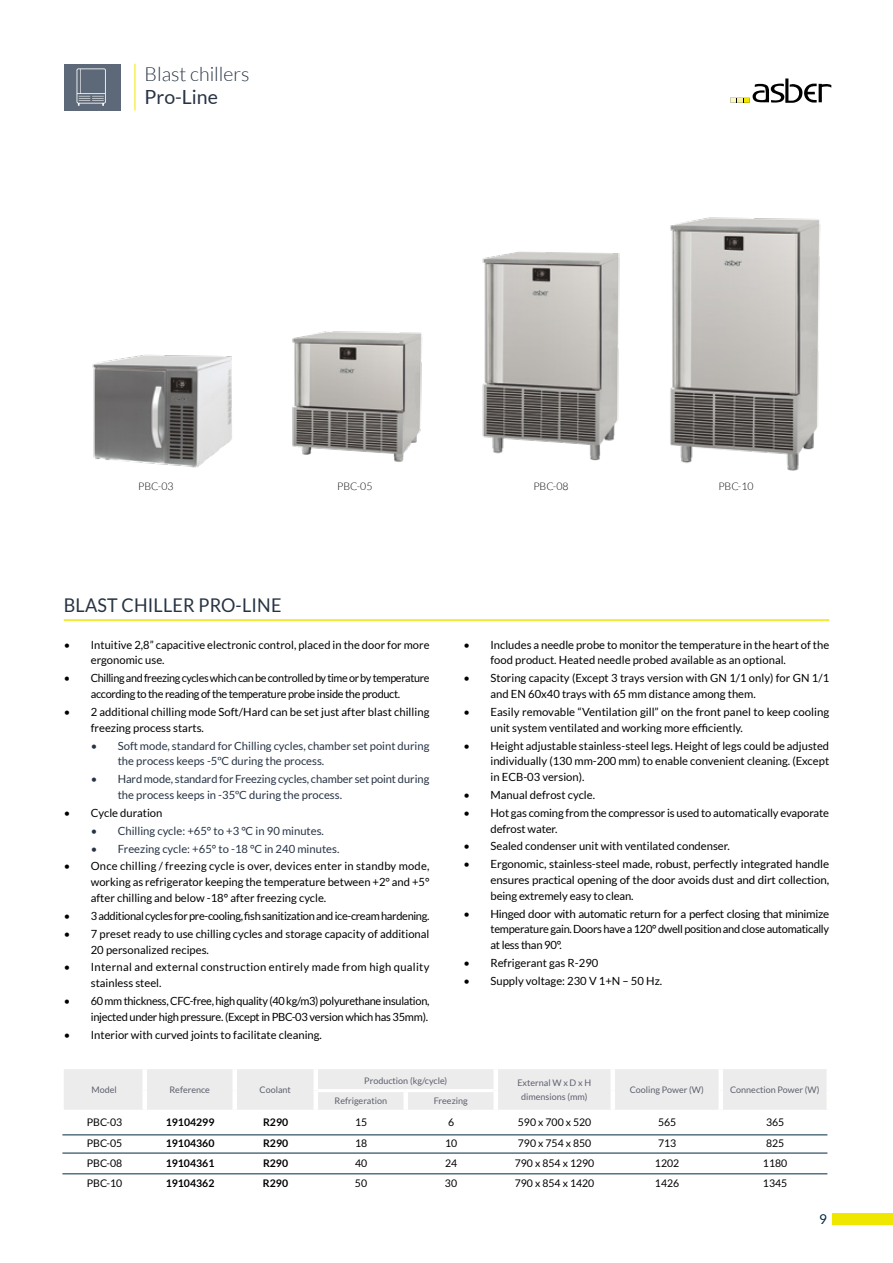
<style>
.page{position:relative;width:893px;height:1263px;background:#fff}
.page>*{position:absolute;margin:0;border:0;box-sizing:border-box;transform-origin:0 0}
.t1{font:300 19.5px "Lato";color:#273344}
.t2{font:19.5px "Lato";color:#273344}
.t3{font:18.9px "Lato";letter-spacing:.01em;color:#273344;scale:.95 1}
.t4{font:13.5px "Lato";color:#002a42}
.t5{font:11.25px/15.8px "Lato";color:#000}
.t6{font:11.25px/15.8px "Lato";color:#273344}
.t7{font:11.25px/15.8px "Lato";letter-spacing:-.03em;color:#000;text-align:center}
.t8{font:11.25px/15.8px "Lato";letter-spacing:-.025em;color:#000;text-align:right}
.t9{font:11.25px/15.8px "Lato";letter-spacing:.025em;color:#000}
.t10{font:10.5px "Lato";color:#000}
.t11{font:700 10.5px "Lato";color:#000}
.t12{font:300 10.5px "Lato";color:#000}
.t13{font:9px/13.5px "Lato";color:#5d5f6d;text-align:center}
.t14{font:9px "Lato";color:#5d5e6c}
</style>
<div class="page">
<svg style="left:730px;top:78px;width:101px;height:25px"></svg>
<div style="left:832px;top:1213px;width:61px;height:11px;background:#f0e700"></div>
<hr style="left:62px;top:1153px;width:765px;height:1px;background:#002a42">
<hr style="left:62px;top:1134px;width:765px;height:1px;background:#002a42">
<div style="left:64px;top:1069px;width:762px;height:41px;background:#ececec"></div>
<div style="left:142px;top:1069px;width:5px;height:21px;background:#fff"></div>
<div style="left:232px;top:1069px;width:5px;height:21px;background:#fff"></div>
<div style="left:313px;top:1069px;width:5px;height:21px;background:#fff"></div>
<div style="left:493px;top:1069px;width:5px;height:21px;background:#fff"></div>
<div style="left:610px;top:1069px;width:5px;height:21px;background:#fff"></div>
<div style="left:718px;top:1069px;width:5px;height:21px;background:#fff"></div>
<div style="left:142px;top:1090px;width:5px;height:20px;background:#fff"></div>
<div style="left:232px;top:1090px;width:5px;height:20px;background:#fff"></div>
<div style="left:313px;top:1090px;width:5px;height:20px;background:#fff"></div>
<div style="left:403px;top:1092px;width:5px;height:18px;background:#fff"></div>
<div style="left:493px;top:1090px;width:5px;height:20px;background:#fff"></div>
<div style="left:610px;top:1090px;width:5px;height:20px;background:#fff"></div>
<div style="left:718px;top:1090px;width:5px;height:20px;background:#fff"></div>
<hr style="left:318px;top:1089px;width:88px;height:3px;background:#fff">
<hr style="left:406px;top:1089px;width:87px;height:3px;background:#fff">
<hr style="left:62px;top:1173px;width:765px;height:1px;background:#002a42">
<hr style="left:64px;top:619px;width:765px;height:2px;background:#f0e700">
<img style="left:92px;top:354px;width:140px;height:114px">
<img style="left:292px;top:331px;width:130px;height:131px">
<img style="left:482px;top:251px;width:138px;height:210px">
<img style="left:670px;top:217px;width:151px;height:254px">
<div style="left:64px;top:64px;width:57px;height:46px;background:#5d6978"></div>
<hr style="left:135px;top:64px;width:1px;height:46px;background:#f0e700">
<svg style="left:77px;top:68px;width:29px;height:38px"></svg>
<h1 class="t1" style="left:145px;top:64px;width:107px">Blast chillers</h1>
<h1 class="t2" style="left:145px;top:86px;width:75px">Pro-Line</h1>
<p class="t12" style="left:138px;top:481px;width:37px">PBC-03</p>
<p class="t12" style="left:337px;top:481px;width:37px">PBC-05</p>
<p class="t12" style="left:533px;top:481px;width:37px">PBC-08</p>
<p class="t12" style="left:718px;top:481px;width:37px">PBC-10</p>
<h2 class="t3" style="left:64px;top:594px;width:231px">BLAST CHILLER PRO-LINE</h2>
<p class="t5" style="left:91px;top:637px;width:340px;text-indent:-27px">• Intuitive 2,8” capacitive electronic control, placed in the door for more ergonomic use.</p>
<p class="t7" style="left:64px;top:670px;width:367px">• Chilling and freezing cycles which can be controlled by time or by temperature according to the reading of the temperature probe inside the product.</p>
<p class="t5" style="left:91px;top:704px;width:340px;text-indent:-27px">• 2 additional chilling mode Soft/Hard can be set just after blast chilling freezing process starts.</p>
<p class="t6" style="left:118px;top:737px;width:313px;text-indent:-27px">• Soft mode, standard for Chilling cycles, chamber set point during the process keeps -5ºC during the process.</p>
<p class="t6" style="left:118px;top:771px;width:313px;text-indent:-27px">• Hard mode, standard for Freezing cycles, chamber set point during the process keeps in -35ºC during the process.</p>
<p class="t5" style="left:64px;top:805px;width:100px">• Cycle duration</p>
<p class="t6" style="left:91px;top:823px;width:235px">• Chilling cycle: +65° to +3 °C in 90 minutes.</p>
<p class="t6" style="left:91px;top:840px;width:250px">• Freezing cycle: +65° to -18 °C in 240 minutes.</p>
<p class="t5" style="left:91px;top:858px;width:340px;text-align:justify;text-indent:-27px">• Once chilling / freezing cycle is over, devices enter in standby mode, working as refrigerator keeping the temperature between +2° and +5° after chilling and below -18° after freezing cycle.</p>
<p class="t7" style="left:64px;top:908px;width:367px">• 3 additional cycles for pre-cooling, fish sanitization and ice-cream hardening.</p>
<p class="t5" style="left:91px;top:926px;width:340px;text-indent:-27px">• 7 preset ready to use chilling cycles and storage capacity of additional<br>20 personalized recipes.</p>
<p class="t9" style="left:91px;top:959px;width:340px;text-indent:-27px">• Internal and external construction entirely made from high quality stainless steel.</p>
<p class="t8" style="left:64px;top:993px;width:367px">• 60 mm thickness, CFC-free, high quality (40 kg/m3) polyurethane insulation, injected under high pressure. (Except in PBC-03 version which has 35mm).</p>
<p class="t5" style="left:64px;top:1026px;width:260px">• Interior with curved joints to facilitate cleaning.</p>
<p class="t5" style="left:490px;top:637px;width:340px;text-indent:-27px">• Includes a needle probe to monitor the temperature in the heart of the food product. Heated needle probed available as an optional.</p>
<p class="t5" style="left:490px;top:670px;width:340px;text-indent:-27px">• Storing capacity (Except 3 trays version with GN 1/1 only) for GN 1/1 and EN 60x40 trays with 65 mm distance among them.</p>
<p class="t5" style="left:490px;top:704px;width:340px;text-indent:-27px">• Easily removable “Ventilation gill” on the front panel to keep cooling unit system ventilated and working more efficiently.</p>
<p class="t5" style="left:490px;top:737px;width:340px;text-align:justify;text-indent:-27px">• Height adjustable stainless-steel legs. Height of legs could be adjusted individually (130 mm-200 mm) to enable convenient cleaning. (Except in ECB-03 version).</p>
<p class="t5" style="left:463px;top:787px;width:133px">• Manual defrost cycle.</p>
<p class="t5" style="left:490px;top:805px;width:340px;text-indent:-27px">• Hot gas coming from the compressor is used to automatically evaporate defrost water.</p>
<p class="t5" style="left:463px;top:838px;width:268px">• Sealed condenser unit with ventilated condenser.</p>
<p class="t5" style="left:490px;top:856px;width:340px;text-align:justify;text-indent:-27px">• Ergonomic, stainless-steel made, robust, perfectly integrated handle ensures practical opening of the door avoids dust and dirt collection, being extremely easy to clean.</p>
<p class="t5" style="left:490px;top:906px;width:340px;text-align:justify;text-indent:-27px">• Hinged door with automatic return for a perfect closing that minimize temperature gain. Doors have a 120° dwell position and close automatically at less than 90°.</p>
<p class="t5" style="left:463px;top:955px;width:136px">• Refrigerant gas R-290</p>
<p class="t5" style="left:463px;top:973px;width:200px">• Supply voltage: 230 V 1+N – 50 Hz.</p>
<p class="t13" style="left:92px;top:1083px;width:27px">Model</p>
<p class="t14" style="left:169px;top:1085px;width:42px">Reference</p>
<p class="t13" style="left:260px;top:1083px;width:33px">Coolant</p>
<p class="t13" style="left:364px;top:1073px;width:85px">Production (kg/cycle)</p>
<p class="t13" style="left:517px;top:1076px;width:75px">External W x D x H dimensions (mm)</p>
<p class="t13" style="left:630px;top:1083px;width:76px">Cooling Power (W)</p>
<p class="t13" style="left:730px;top:1083px;width:91px">Connection Power (W)</p>
<p class="t13" style="left:335px;top:1094px;width:54px">Refrigeration</p>
<p class="t13" style="left:434px;top:1094px;width:35px">Freezing</p>
<p class="t10" style="left:87px;top:1116px;width:37px">PBC-03</p>
<p class="t11" style="left:166px;top:1116px;width:50px">19104299</p>
<p class="t11" style="left:263px;top:1116px;width:27px">R290</p>
<p class="t10" style="left:355px;top:1116px;width:14px">15</p>
<p class="t10" style="left:448px;top:1116px;width:8px">6</p>
<p class="t10" style="left:518px;top:1116px;width:75px">590 x 700 x 520</p>
<p class="t10" style="left:658px;top:1116px;width:20px">565</p>
<p class="t10" style="left:766px;top:1116px;width:20px">365</p>
<p class="t10" style="left:87px;top:1137px;width:37px">PBC-05</p>
<p class="t11" style="left:166px;top:1137px;width:50px">19104360</p>
<p class="t11" style="left:263px;top:1137px;width:27px">R290</p>
<p class="t10" style="left:355px;top:1137px;width:14px">18</p>
<p class="t10" style="left:445px;top:1137px;width:14px">10</p>
<p class="t10" style="left:518px;top:1137px;width:75px">790 x 754 x 850</p>
<p class="t10" style="left:658px;top:1137px;width:20px">713</p>
<p class="t10" style="left:766px;top:1137px;width:20px">825</p>
<p class="t10" style="left:87px;top:1157px;width:37px">PBC-08</p>
<p class="t11" style="left:166px;top:1157px;width:50px">19104361</p>
<p class="t11" style="left:263px;top:1157px;width:27px">R290</p>
<p class="t10" style="left:355px;top:1157px;width:14px">40</p>
<p class="t10" style="left:445px;top:1157px;width:14px">24</p>
<p class="t10" style="left:515px;top:1157px;width:81px">790 x 854 x 1290</p>
<p class="t10" style="left:655px;top:1157px;width:26px">1202</p>
<p class="t10" style="left:763px;top:1157px;width:26px">1180</p>
<p class="t10" style="left:87px;top:1178px;width:37px">PBC-10</p>
<p class="t11" style="left:166px;top:1177px;width:50px">19104362</p>
<p class="t11" style="left:263px;top:1177px;width:27px">R290</p>
<p class="t10" style="left:355px;top:1178px;width:14px">50</p>
<p class="t10" style="left:445px;top:1178px;width:14px">30</p>
<p class="t10" style="left:515px;top:1178px;width:81px">790 x 854 x 1420</p>
<p class="t10" style="left:655px;top:1178px;width:26px">1426</p>
<p class="t10" style="left:763px;top:1178px;width:26px">1345</p>
<p class="t4" style="left:819px;top:1212px;width:9px">9</p>
</div>
